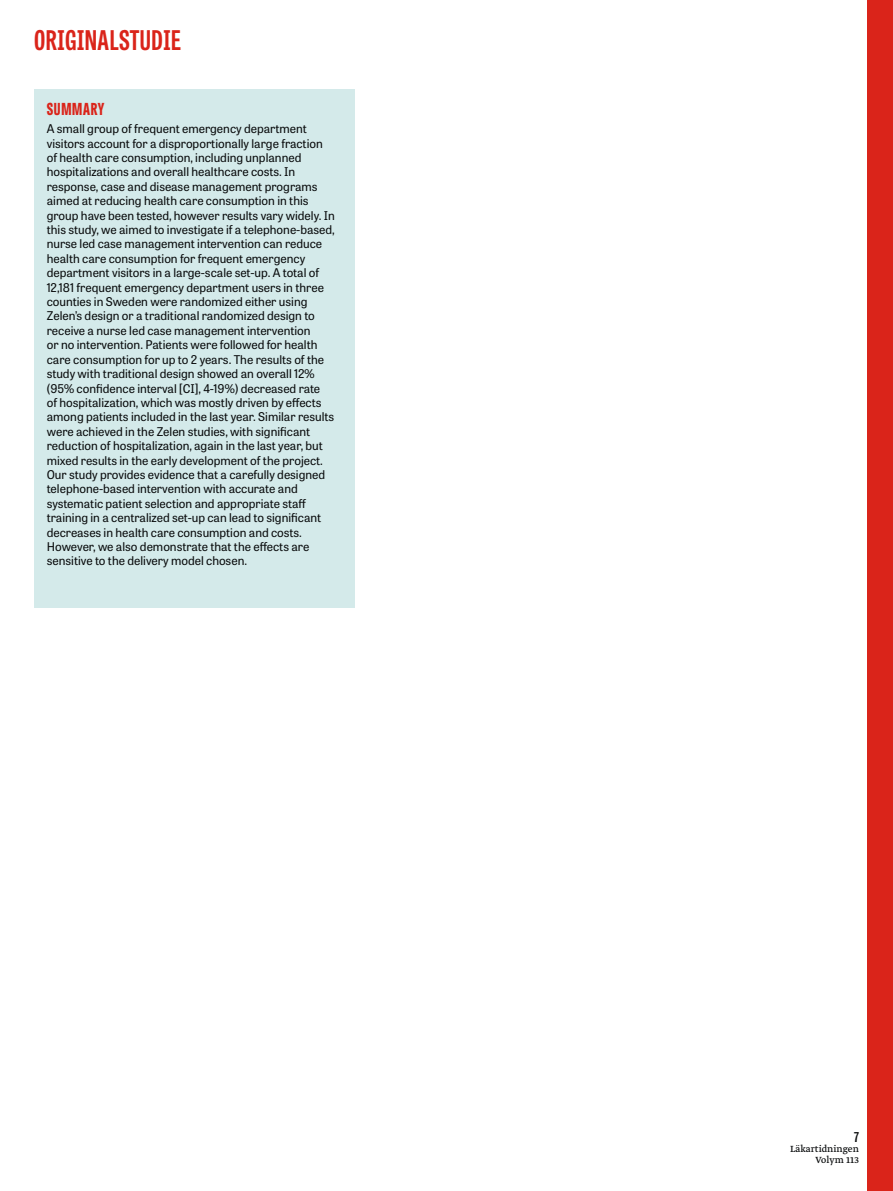
<style>
.page{position:relative;width:893px;height:1191px;background:#fff}
.page>*{position:absolute;margin:0;border:0;box-sizing:border-box;transform-origin:0 0}
.t1{font:700 27px "Tablet Gothic Compressed";letter-spacing:.02em;color:#da241a}
.t2{font:800 16.5px "Tablet Gothic Compressed";letter-spacing:.045em;color:#da241a}
.t3{font:600 13.5px "Tablet Gothic Condensed";color:#090b0c}
.t4{font:12px/14.4px "Tablet Gothic";color:#090b0c}
.t5{font:10.5px/10.5px "Greta Text Pro";color:#090b0c;text-align:right}
</style>
<div class="page">
<div style="left:867px;top:0;width:26px;height:1191px;background:#da241a"></div>
<div style="left:34px;top:89px;width:321px;height:519px;background:#d4eaea"></div>
<h1 class="t1" style="left:34px;top:22px;width:148px">ORIGINALSTUDIE</h1>
<h2 class="t2" style="left:47px;top:97px;width:59px">SUMMARY</h2>
<p class="t4" style="left:47px;top:121px;width:290px">A small group of frequent emergency department visitors account for a disproportionally large fraction of health care consumption, including unplanned hospitalizations and overall healthcare costs. In response, case and disease management programs aimed at reducing health care consumption in this group have been tested, however results vary widely. In this study, we aimed to investigate if a telephone-based, nurse led case management intervention can reduce health care consumption for frequent emergency department visitors in a large-scale set-up. A total of 12,181 frequent emergency department users in three counties in Sweden were randomized either using Zelen’s design or a traditional randomized design to receive a nurse led case management intervention<br>or no intervention. Patients were followed for health care consumption for up to 2 years. The results of the study with traditional design showed an overall 12% (95% confidence interval [CI], 4-19%) decreased rate<br>of hospitalization, which was mostly driven by effects among patients included in the last year. Similar results were achieved in the Zelen studies, with significant reduction of hospitalization, again in the last year, but mixed results in the early development of the project.<br>Our study provides evidence that a carefully designed telephone-based intervention with accurate and systematic patient selection and appropriate staff training in a centralized set-up can lead to significant decreases in health care consumption and costs.<br>However, we also demonstrate that the effects are sensitive to the delivery model chosen.</p>
<p class="t3" style="left:854px;top:1127px;width:6px">7</p>
<p class="t5" style="left:790px;top:1144px;width:70px">Läkartidningen<br>Volym 113</p>
</div>
